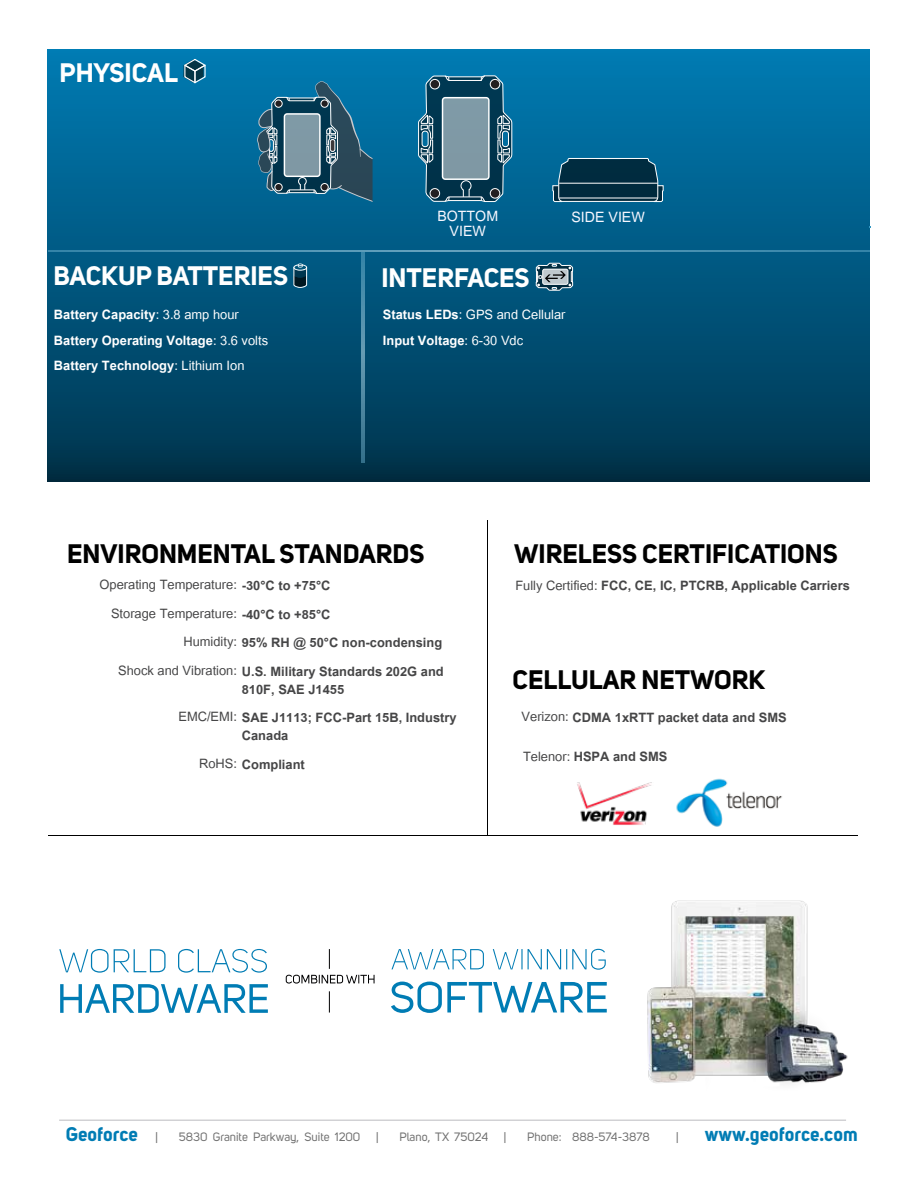
<style>
.page{position:relative;width:918px;height:1188px;background:#fff}
.page>*{position:absolute;margin:0;border:0;box-sizing:border-box;transform-origin:0 0}
.t1{font:700 26.4px "Uni Sans";color:#000}
.t2{font:700 26.4px "Uni Sans";color:#fff}
.t3{font:19.8px/14.7px "Utsaah";color:#f8f7ff;text-align:center}
.t4{font:700 19.5px "Uni Sans";color:#007cb4}
.t5{font:700 18px "Utsaah";color:#464647}
.t6{font:700 18px/25.5px "Utsaah";color:#fff}
.t7{font:18px "Utsaah";color:#464647}
.t8{font:18px/25.5px "Utsaah";color:#fff}
.t9{font:12px "Uni Sans";color:#717171}
.s1{font-weight:700}
.s2{font-weight:400}
.s3{font-weight:400;font-size:12px;color:#717171}
</style>
<div class="page">
<div style="left:47px;top:49px;width:823px;height:432px;background:linear-gradient(to bottom,#007cb5,#00344d)"></div>
<img style="left:647px;top:901px;width:201px;height:183px">
<img style="left:362px;top:253px;width:2px;height:210px">
<img style="left:49px;top:250px;width:821px;height:2px">
<img style="left:183px;top:59px;width:1px;height:24px">
<svg style="left:184px;top:59px;width:22px;height:24px"></svg>
<hr style="left:48px;top:835px;width:446px;height:1px;background:#000">
<hr style="left:494px;top:835px;width:364px;height:1px;background:#000">
<hr style="left:488px;top:520px;width:1px;height:315px;background:#000">
<svg style="left:293px;top:263px;width:14px;height:25px"></svg>
<svg style="left:552px;top:157px;width:112px;height:45px;background:#1a485d"></svg>
<svg style="left:418px;top:71px;width:95px;height:169px;background:#185e7f"></svg>
<div style="left:442px;top:98px;width:47px;height:81px;background:#7f99a5;border-radius:3px"></div>
<div style="left:442px;top:97px;width:48px;height:83px;border:1px solid #fff;border-radius:3px"></div>
<svg style="left:257px;top:71px;width:116px;height:146px;background:#296a89"></svg>
<hr style="left:59px;top:1120px;width:787px;height:1px;background:#c2c3c6">
<img style="left:577px;top:782px;width:75px;height:43px">
<img style="left:676px;top:778px;width:106px;height:49px">
<svg style="left:329px;top:949px;width:1px;height:20px"></svg>
<svg style="left:329px;top:991px;width:1px;height:22px"></svg>
<svg style="left:60px;top:984px;width:208px;height:29px"></svg>
<svg style="left:59px;top:949px;width:208px;height:24px"></svg>
<svg style="left:286px;top:975px;width:89px;height:9px"></svg>
<svg style="left:391px;top:982px;width:216px;height:31px"></svg>
<svg style="left:391px;top:949px;width:215px;height:21px"></svg>
<svg style="left:536px;top:262px;width:38px;height:30px"></svg>
<h1 class="t2" style="left:59px;top:56px;width:120px">PHYSICAL</h1>
<p class="t3" style="left:437px;top:210px;width:62px">BOTTOM<br>VIEW</p>
<p class="t3" style="left:571px;top:211px;width:75px">SIDE VIEW</p>
<h1 class="t2" style="left:53px;top:259px;width:236px">BACKUP BATTERIES</h1>
<h1 class="t2" style="left:381px;top:261px;width:150px">INTERFACES</h1>
<p class="t8" style="left:383px;top:303px;width:184px"><span class="s1">Status LEDs</span>: GPS and Cellular<br><span class="s1">Input Voltage</span>: 6-30 Vdc</p>
<p class="t6" style="left:54px;top:303px;width:216px">Battery Capacity<span class="s2">: 3.8 amp hour<br></span>Battery Operating Voltage<span class="s2">: 3.6 volts<br></span>Battery Technology<span class="s2">: Lithium Ion</span></p>
<h1 class="t1" style="left:67px;top:537px;width:359px">ENVIRONMENTAL STANDARDS</h1>
<h1 class="t1" style="left:514px;top:537px;width:325px">WIRELESS CERTIFICATIONS</h1>
<p class="t7" style="left:100px;top:576px;width:232px">Operating Temperature: <span class="s1">-30°C to +75°C</span></p>
<p class="t7" style="left:111px;top:604px;width:221px">Storage Temperature: <span class="s1">-40°C to +85°C</span></p>
<p class="t5" style="left:183px;top:634px;width:260px"><span class="s2">Humidity:</span> 95% RH @ 50°C non-condensing</p>
<p class="t5" style="left:118px;top:662px;width:327px"><span class="s2">Shock and Vibration:</span> U.S. Military Standards 202G and</p>
<p class="t5" style="left:178px;top:709px;width:280px"><span class="s2">EMC/EMI:</span> SAE J1113; FCC-Part 15B, Industry</p>
<p class="t5" style="left:199px;top:755px;width:107px"><span class="s2">RoHS:</span> Compliant</p>
<p class="t5" style="left:515px;top:576px;width:336px"><span class="s2">Fully Certified:</span> FCC, CE, IC, PTCRB, Applicable Carriers</p>
<h1 class="t1" style="left:513px;top:664px;width:254px">CELLULAR NETWORK</h1>
<p class="t5" style="left:242px;top:680px;width:104px">810F, SAE J1455</p>
<p class="t5" style="left:242px;top:727px;width:48px">Canada</p>
<p class="t5" style="left:522px;top:708px;width:267px"><span class="s2">Verizon:</span> CDMA 1xRTT packet data and SMS</p>
<p class="t5" style="left:523px;top:748px;width:146px"><span class="s2">Telenor:</span> HSPA and SMS</p>
<p class="t4" style="left:66px;top:1122px;width:93px">Geoforce <span class="s3">|</span></p>
<p class="t9" style="left:179px;top:1130px;width:183px">5830 Granite Parkway, Suite 1200</p>
<p class="t9" style="left:376px;top:1130px;width:4px">|</p>
<p class="t9" style="left:399px;top:1130px;width:90px">Plano, TX 75024</p>
<p class="t9" style="left:504px;top:1130px;width:4px">|</p>
<p class="t9" style="left:527px;top:1130px;width:124px">Phone: 888-574-3878</p>
<p class="t9" style="left:676px;top:1130px;width:4px">|</p>
<p class="t4" style="left:705px;top:1122px;width:154px">www.geoforce.com</p>
</div>
